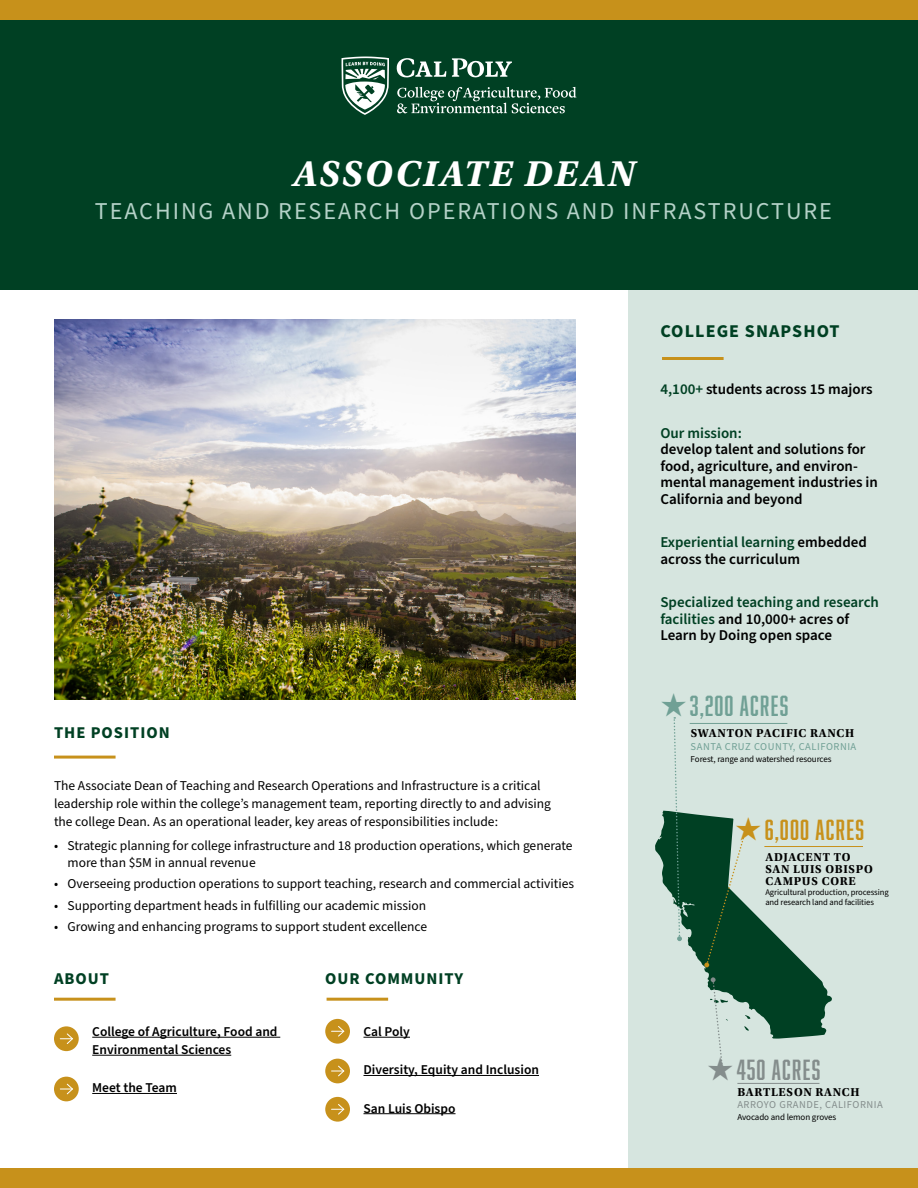
<style>
.page{position:relative;width:918px;height:1188px;background:#fff}
.page>*{position:absolute;margin:0;border:0;box-sizing:border-box;transform-origin:0 0}
.t1{font:37.95px "Utopia Std Bold Capt It";letter-spacing:.05em;color:#fff}
.t2{font:26.85px "Abolition";letter-spacing:.045em;color:#70a095}
.t3{font:26.85px "Abolition";letter-spacing:.045em;color:#c7911b}
.t4{font:26.85px "Abolition";letter-spacing:.045em;color:#848d8c}
.t5{font:24.15px "Source Sans Pro";letter-spacing:.08em;color:#b5d2c8}
.t6{font:700 18px "Source Sans Pro";letter-spacing:.06em;color:#004023}
.t7{font:700 16.5px "Source Sans Pro";letter-spacing:.06em;color:#004023}
.t8{font:600 15px/16.5px "Source Sans Pro";color:#000}
.t9{font:600 15px/16.5px "Source Sans Pro";color:#004023}
.t10{font:13.5px/18px "Source Sans Pro";color:#000}
.t11{font:600 13.5px/18px "Source Sans Pro";color:#000}
.t12{font:700 12px/12px "Utopia Std";letter-spacing:.06em;color:#000}
.t13{font:10.5px "Source Sans Pro";letter-spacing:.05em;color:#70a095}
.t14{font:10.5px "Source Sans Pro";letter-spacing:.05em;color:#848d8c}
.t15{font:9px "Source Sans Pro";letter-spacing:-.01em;color:#000}
.t16{font:8.55px/10.4px "Source Sans Pro";letter-spacing:-.01em;color:#000}
.s1{color:#004023}
.s2{color:#000}
</style>
<div class="page">
<div style="left:628px;top:289px;width:290px;height:899px;background:#d6e5df"></div>
<div style="left:0;top:1169px;width:918px;height:19px;background:#c7911b"></div>
<div style="left:0;top:20px;width:918px;height:269px;background:#004023"></div>
<img style="left:54px;top:320px;width:522px;height:380px">
<hr style="left:92px;top:1037px;width:188px;height:1px;background:#000">
<hr style="left:92px;top:1055px;width:139px;height:1px;background:#000">
<hr style="left:92px;top:1093px;width:85px;height:1px;background:#000">
<div style="left:54px;top:1026px;width:25px;height:25px;background:#c7911b;border-radius:50%"></div>
<svg style="left:60px;top:1033px;width:13px;height:11px"></svg>
<div style="left:54px;top:1077px;width:25px;height:24px;background:#c7911b;border-radius:50%"></div>
<svg style="left:60px;top:1083px;width:13px;height:12px"></svg>
<hr style="left:363px;top:1037px;width:47px;height:1px;background:#000">
<hr style="left:363px;top:1075px;width:176px;height:1px;background:#000">
<hr style="left:363px;top:1113px;width:93px;height:1px;background:#000">
<div style="left:325px;top:1019px;width:25px;height:25px;background:#c7911b;border-radius:50%"></div>
<svg style="left:332px;top:1026px;width:13px;height:11px"></svg>
<div style="left:325px;top:1059px;width:25px;height:24px;background:#c7911b;border-radius:50%"></div>
<svg style="left:332px;top:1065px;width:13px;height:12px"></svg>
<div style="left:325px;top:1097px;width:25px;height:25px;background:#c7911b;border-radius:50%"></div>
<svg style="left:332px;top:1104px;width:13px;height:11px"></svg>
<hr style="left:54px;top:756px;width:62px;height:3px;background:#c7911b">
<hr style="left:662px;top:357px;width:62px;height:3px;background:#c7911b">
<hr style="left:54px;top:998px;width:62px;height:3px;background:#c7911b">
<hr style="left:327px;top:998px;width:61px;height:3px;background:#c7911b">
<hr style="left:764px;top:846px;width:99px;height:1px;background:#c7911b">
<hr style="left:737px;top:1083px;width:82px;height:1px;background:#848d8c">
<svg style="left:655px;top:717px;width:177px;height:353px"></svg>
<div style="left:0;top:0;width:918px;height:19px;background:#c7911b"></div>
<svg style="left:397px;top:58px;width:49px;height:20px"></svg>
<svg style="left:452px;top:58px;width:60px;height:20px"></svg>
<svg style="left:397px;top:87px;width:179px;height:26px"></svg>
<svg style="left:342px;top:57px;width:47px;height:58px"></svg>
<h1 class="t1" style="left:292px;top:152px;width:344px">ASSOCIATE DEAN</h1>
<h3 class="t5" style="left:95px;top:195px;width:739px">TEACHING AND RESEARCH OPERATIONS AND INFRASTRUCTURE</h3>
<h3 class="t6" style="left:660px;top:319px;width:181px">COLLEGE SNAPSHOT</h3>
<p class="t7" style="left:54px;top:722px;width:117px">THE POSITION</p>
<p class="t10" style="left:54px;top:777px;width:499px">The Associate Dean of Teaching and Research Operations and Infrastructure is a critical leadership role within the college’s management team, reporting directly to and advising the college Dean. As an operational leader, key areas of responsibilities include:</p>
<p class="t10" style="left:68px;top:838px;width:507px;line-height:16.5px;text-indent:-14px">• Strategic planning for college infrastructure and 18 production operations, which generate more than $5M in annual revenue</p>
<p class="t10" style="left:54px;top:875px;width:522px">• Overseeing production operations to support teaching, research and commercial activities</p>
<p class="t10" style="left:54px;top:897px;width:374px">• Supporting department heads in fulfilling our academic mission</p>
<p class="t10" style="left:54px;top:918px;width:375px">• Growing and enhancing programs to support student excellence</p>
<p class="t7" style="left:54px;top:968px;width:57px">ABOUT</p>
<p class="t7" style="left:325px;top:968px;width:140px">OUR COMMUNITY</p>
<p class="t11" style="left:92px;top:1023px;width:187px">College of Agriculture, Food and<br>Environmental Sciences</p>
<p class="t11" style="left:92px;top:1079px;width:86px">Meet the Team</p>
<p class="t11" style="left:363px;top:1023px;width:48px">Cal Poly</p>
<p class="t11" style="left:363px;top:1061px;width:177px">Diversity, Equity and Inclusion</p>
<p class="t11" style="left:363px;top:1100px;width:94px">San Luis Obispo</p>
<p class="t8" style="left:660px;top:382px;width:214px"><span class="s1">4,100+</span> students across 15 majors</p>
<p class="t9" style="left:660px;top:425px;width:83px">Our mission:</p>
<p class="t8" style="left:660px;top:442px;width:219px">develop talent and solutions for food, agriculture, and environ&shy;mental management industries in<br>California and beyond</p>
<p class="t8" style="left:660px;top:535px;width:208px"><span class="s1">Experiential learning</span> embedded across the curriculum</p>
<p class="t9" style="left:660px;top:595px;width:220px">Specialized teaching and research facilities <span class="s2">and 10,000+ acres of<br>Learn by Doing open space</span></p>
<h2 class="t2" style="left:661px;top:691px;width:129px">★ 3,200 ACRES</h2>
<p class="t12" style="left:691px;top:728px;width:165px">SWANTON PACIFIC RANCH</p>
<p class="t13" style="left:691px;top:740px;width:167px">SANTA CRUZ COUNTY, CALIFORNIA</p>
<p class="t15" style="left:691px;top:753px;width:142px">Forest, range and watershed resources</p>
<h2 class="t3" style="left:735px;top:814px;width:130px">★ 6,000 ACRES</h2>
<p class="t12" style="left:765px;top:851px;width:109px">ADJACENT TO<br>SAN LUIS OBISPO<br>CAMPUS CORE</p>
<p class="t16" style="left:765px;top:887px;width:125px">Agricultural production, processing and research land and facilities</p>
<h2 class="t4" style="left:707px;top:1054px;width:115px">★ 450 ACRES</h2>
<p class="t12" style="left:737px;top:1086px;width:124px">BARTLESON RANCH</p>
<p class="t14" style="left:737px;top:1098px;width:147px">ARROYO GRANDE, CALIFORNIA</p>
<p class="t15" style="left:737px;top:1111px;width:100px">Avocado and lemon groves</p>
</div>
